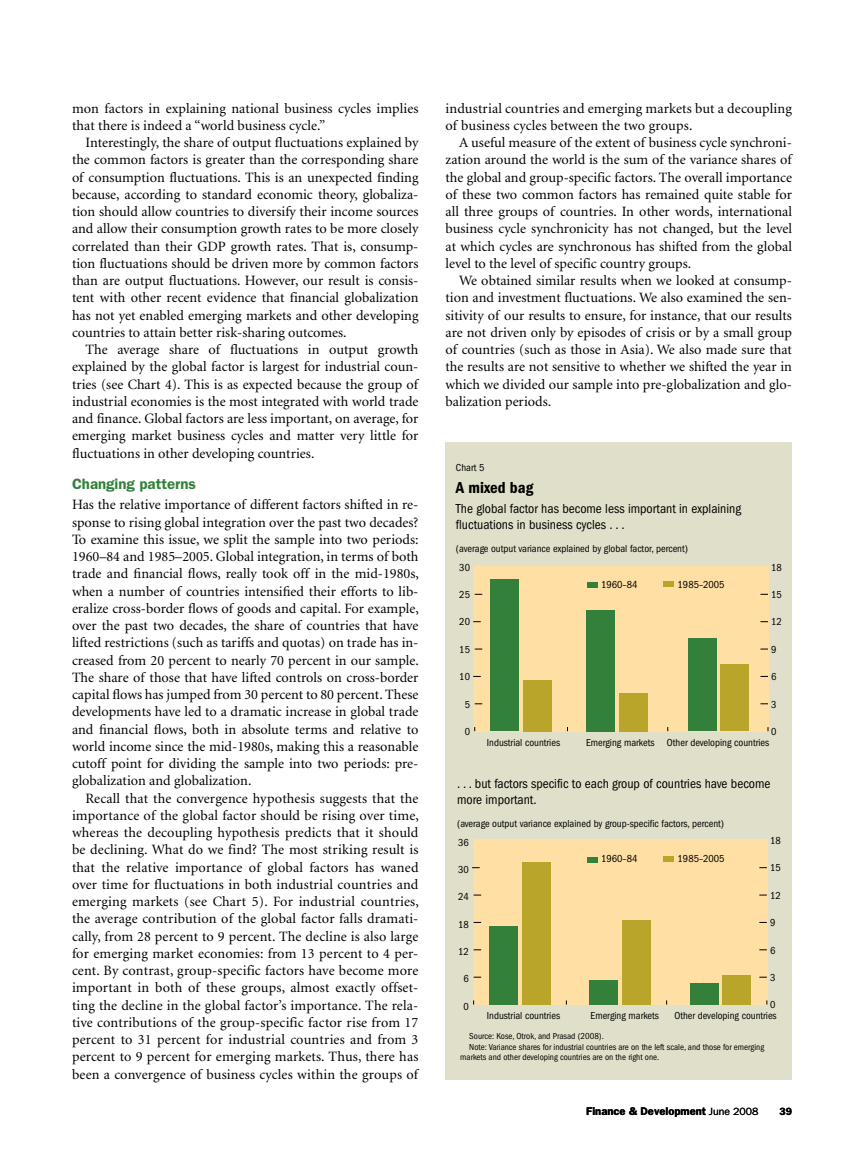
<style>
.page{position:relative;width:864px;height:1161px;background:#fff}
.page>*{position:absolute;margin:0;border:0;box-sizing:border-box;transform-origin:0 0}
.t1{font:600 condensed 16.5px "Franklin Gothic";color:#000}
.shd{font:600 15px "Franklin Gothic";color:#32803a}
.text{font:14.25px/17.2px "Minion";color:#000;text-align:justify}
.textf{font:14.25px/17.2px "Minion";color:#000;text-align:justify}
.t2{font:condensed 13.5px/16.5px "Franklin Gothic";color:#000}
.t3{font:600 11.25px "Franklin Gothic";color:#000}
.t4{font:condensed 10.5px/12.6px "Franklin Gothic";color:#000;text-align:right}
.t5{font:600 10.5px "Franklin Gothic";color:#000}
.t6{font:condensed 9px "Franklin Gothic";color:#000}
.s1{font-weight:400;font-size:10.5px}
</style>
<div class="page">
<div style="left:446px;top:443px;width:346px;height:637px;background:#e0e0ca"></div>
<div style="left:474px;top:566px;width:294px;height:166px;background:#ffdfa4"></div>
<div style="left:523px;top:680px;width:28px;height:51px;background:#b9a529"></div>
<div style="left:491px;top:580px;width:28px;height:151px;background:#32803a"></div>
<div style="left:619px;top:693px;width:28px;height:38px;background:#b9a529"></div>
<div style="left:721px;top:665px;width:28px;height:66px;background:#b9a529"></div>
<div style="left:587px;top:610px;width:28px;height:121px;background:#32803a"></div>
<div style="left:688px;top:638px;width:28px;height:93px;background:#32803a"></div>
<div style="left:587px;top:582px;width:11px;height:6px;background:#32803a"></div>
<div style="left:664px;top:582px;width:10px;height:5px;background:#b9a529"></div>
<div style="left:474px;top:839px;width:293px;height:166px;background:#ffdfa4"></div>
<div style="left:522px;top:862px;width:28px;height:143px;background:#b9a529"></div>
<div style="left:490px;top:926px;width:28px;height:79px;background:#32803a"></div>
<div style="left:623px;top:920px;width:28px;height:85px;background:#b9a529"></div>
<div style="left:723px;top:975px;width:28px;height:30px;background:#b9a529"></div>
<div style="left:590px;top:980px;width:28px;height:25px;background:#32803a"></div>
<div style="left:690px;top:983px;width:28px;height:22px;background:#32803a"></div>
<div style="left:587px;top:857px;width:11px;height:5px;background:#32803a"></div>
<div style="left:664px;top:856px;width:10px;height:6px;background:#b9a529"></div>
<p class="text" style="left:72px;top:100px;width:348px">mon factors in explaining national business cycles implies that there is indeed a “world business cycle.”</p>
<p class="text" style="left:72px;top:135px;width:348px;text-indent:14px">Interestingly, the share of output fluctuations explained by the common factors is greater than the corresponding share of consumption fluctuations. This is an unexpected finding because, according to standard economic theory, globaliza&shy;tion should allow countries to diversify their income sources and allow their consumption growth rates to be more closely correlated than their GDP growth rates. That is, consump&shy;tion fluctuations should be driven more by common factors than are output fluctuations. However, our result is consis&shy;tent with other recent evidence that financial globalization has not yet enabled emerging markets and other developing countries to attain better risk-sharing outcomes.-</p>
<p class="text" style="left:72px;top:342px;width:348px;text-indent:14px">The average share of fluctuations in output growth explained by the global factor is largest for industrial coun&shy;tries (see Chart 4). This is as expected because the group of industrial economies is the most integrated with world trade and finance. Global factors are less important, on average, for emerging market business cycles and matter very little for fluctuations in other developing countries.-</p>
<p class="shd" style="left:72px;top:475px;width:125px">Changing patterns</p>
<p class="textf" style="left:72px;top:497px;width:348px">Has the relative importance of different factors shifted in re&shy;sponse to rising global integration over the past two decades?<br>To examine this issue, we split the sample into two periods:<br>1960–84 and 1985–2005. Global integration, in terms of both trade and financial flows, really took off in the mid-1980s, when a number of countries intensified their efforts to lib&shy;eralize cross-border flows of goods and capital. For example, over the past two decades, the share of countries that have lifted restrictions (such as tariffs and quotas) on trade has in&shy;creased from 20 percent to nearly 70 percent in our sample.<br>The share of those that have lifted controls on cross-border capital flows has jumped from 30 percent to 80 percent. These developments have led to a dramatic increase in global trade and financial flows, both in absolute terms and relative to world income since the mid-1980s, making this a reasonable cutoff point for dividing the sample into two periods: pre&shy;globalization and globalization.-</p>
<p class="text" style="left:72px;top:790px;width:348px;text-indent:14px">Recall that the convergence hypothesis suggests that the importance of the global factor should be rising over time, whereas the decoupling hypothesis predicts that it should be declining. What do we find? The most striking result is that the relative importance of global factors has waned over time for fluctuations in both industrial countries and emerging markets (see Chart 5). For industrial countries, the average contribution of the global factor falls dramati&shy;cally, from 28 percent to 9 percent. The decline is also large for emerging market economies: from 13 percent to 4 per&shy;cent. By contrast, group-specific factors have become more important in both of these groups, almost exactly offset&shy;ting the decline in the global factor’s importance. The rela&shy;tive contributions of the group-specific factor rise from 17 percent to 31 percent for industrial countries and from 3 percent to 9 percent for emerging markets. Thus, there has been a convergence of business cycles within the groups of</p>
<p class="text" style="left:446px;top:100px;width:348px">industrial countries and emerging markets but a decoupling of business cycles between the two groups.-</p>
<p class="text" style="left:446px;top:135px;width:348px;text-indent:14px">A useful measure of the extent of business cycle synchroni&shy;zation around the world is the sum of the variance shares of the global and group-specific factors. The overall importance of these two common factors has remained quite stable for all three groups of countries. In other words, international business cycle synchronicity has not changed, but the level at which cycles are synchronous has shifted from the global level to the level of specific country groups.-</p>
<p class="text" style="left:446px;top:273px;width:348px;text-indent:14px">We obtained similar results when we looked at consump&shy;tion and investment fluctuations. We also examined the sen&shy;sitivity of our results to ensure, for instance, that our results are not driven only by episodes of crisis or by a small group of countries (such as those in Asia). We also made sure that the results are not sensitive to whether we shifted the year in which we divided our sample into pre-globalization and glo&shy;balization periods.-</p>
<p class="t4" style="left:593px;top:365px;width:86px">Author: Kose, 4/3/08<br>Proof 1</p>
<p class="t4" style="left:456px;top:461px;width:30px">Chart 5</p>
<p class="t1" style="left:456px;top:478px;width:79px">A mixed bag</p>
<p class="t2" style="left:456px;top:500px;width:287px">The global factor has become less important in explaining fluctuations in business cycles . . .</p>
<p class="t4" style="left:456px;top:542px;width:234px">(average output variance explained by global factor, percent)</p>
<p class="t4" style="left:459px;top:561px;width:12px">30</p>
<p class="t4" style="left:771px;top:561px;width:12px">18</p>
<p class="t4" style="left:601px;top:578px;width:38px">1960–84</p>
<p class="t4" style="left:678px;top:578px;width:49px">1985–2005</p>
<p class="t4" style="left:459px;top:588px;width:12px">25</p>
<p class="t4" style="left:771px;top:588px;width:12px">15</p>
<p class="t4" style="left:459px;top:616px;width:12px">20</p>
<p class="t4" style="left:771px;top:616px;width:12px">12</p>
<p class="t4" style="left:459px;top:643px;width:12px">15</p>
<p class="t4" style="left:771px;top:643px;width:7px">9</p>
<p class="t4" style="left:459px;top:671px;width:12px">10</p>
<p class="t4" style="left:771px;top:671px;width:7px">6</p>
<p class="t4" style="left:465px;top:698px;width:7px">5</p>
<p class="t4" style="left:771px;top:698px;width:7px">3</p>
<p class="t4" style="left:465px;top:725px;width:7px">0</p>
<p class="t4" style="left:771px;top:725px;width:7px">0</p>
<p class="t4" style="left:487px;top:737px;width:75px">Industrial countries</p>
<p class="t4" style="left:586px;top:737px;width:185px">Emerging markets Other developing countries</p>
<p class="t2" style="left:457px;top:775px;width:315px">. . . but factors specific to each group of countries have become more important.</p>
<p class="t4" style="left:457px;top:817px;width:268px">(average output variance explained by group-specific factors, percent)</p>
<p class="t4" style="left:458px;top:836px;width:12px">36</p>
<p class="t4" style="left:770px;top:834px;width:12px">18</p>
<p class="t4" style="left:458px;top:863px;width:12px">30</p>
<p class="t4" style="left:601px;top:853px;width:38px">1960–84</p>
<p class="t4" style="left:678px;top:853px;width:49px">1985–2005</p>
<p class="t4" style="left:770px;top:862px;width:12px">15</p>
<p class="t4" style="left:458px;top:891px;width:12px">24</p>
<p class="t4" style="left:770px;top:889px;width:12px">12</p>
<p class="t4" style="left:458px;top:918px;width:12px">18</p>
<p class="t4" style="left:770px;top:917px;width:7px">9</p>
<p class="t4" style="left:458px;top:945px;width:12px">12</p>
<p class="t4" style="left:770px;top:944px;width:7px">6</p>
<p class="t4" style="left:464px;top:973px;width:7px">6</p>
<p class="t4" style="left:770px;top:971px;width:7px">3</p>
<p class="t4" style="left:464px;top:1000px;width:7px">0</p>
<p class="t4" style="left:770px;top:999px;width:7px">0</p>
<p class="t4" style="left:487px;top:1010px;width:75px">Industrial countries</p>
<p class="t4" style="left:591px;top:1010px;width:70px">Emerging markets</p>
<p class="t4" style="left:674px;top:1010px;width:104px">Other developing countries</p>
<p class="t6" style="left:469px;top:1031px;width:136px">Source: Kose, Otrok, and Prasad (2008).</p>
<p class="t6" style="left:469px;top:1042px;width:296px">Note: Variance shares for industrial countries are on the left scale, and those for emerging</p>
<p class="t6" style="left:460px;top:1052px;width:201px">markets and other developing countries are on the right one.</p>
<p class="t3" style="left:586px;top:1105px;width:174px">Finance &amp; Development <span class="s1">June 2008</span></p>
<p class="t5" style="left:779px;top:1106px;width:14px">39</p>
</div>
